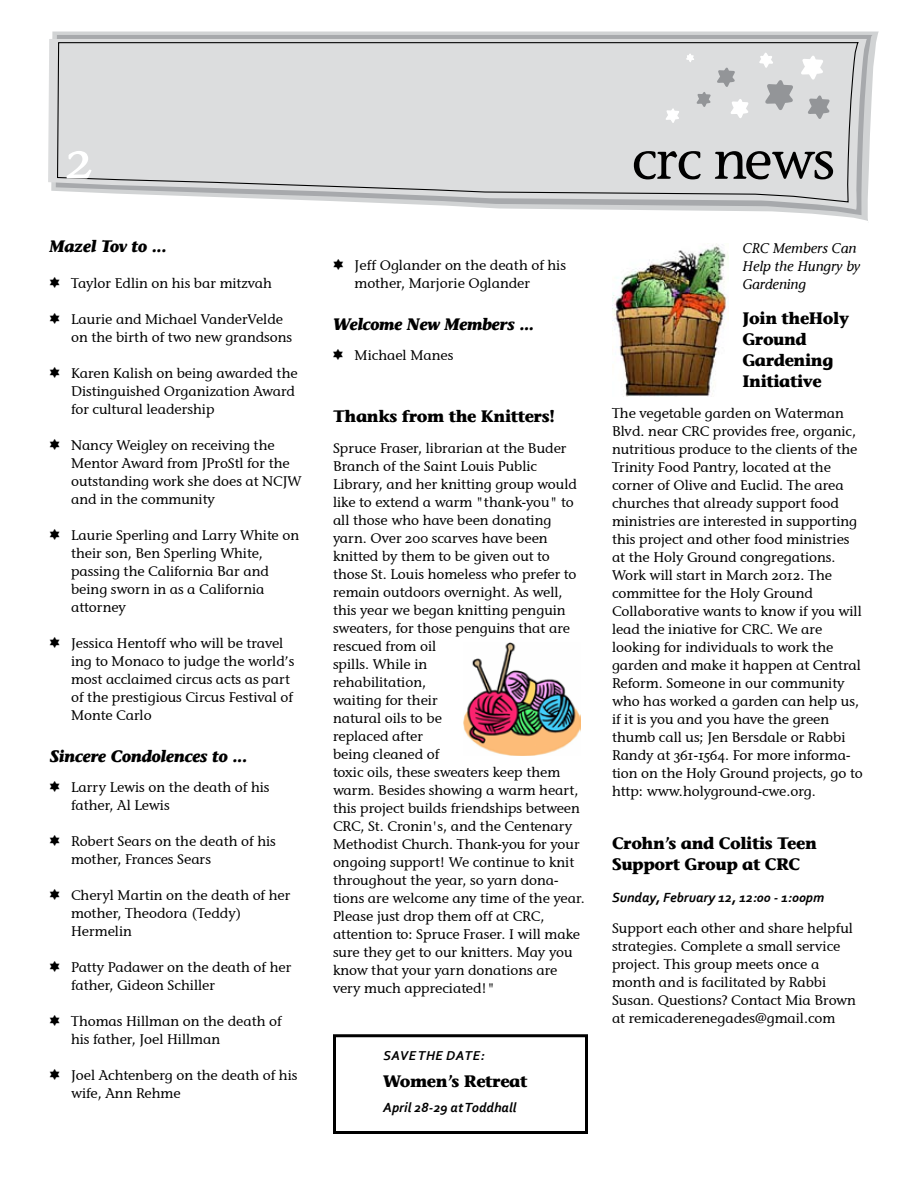
<style>
.page{position:relative;width:918px;height:1188px;background:#fff}
.page>*{position:absolute;margin:0;border:0;box-sizing:border-box;transform-origin:0 0}
.t1{font:54px "Stone Inf OSITCTT Medium";letter-spacing:-.02em;color:#000}
.t2{font:54px "Stone Inf OSITCTT Medium";color:#fff}
.t3{font:700 16.5px/21px "Stone Informal LT";letter-spacing:-.025em;color:#000}
.t4{font:italic 700 16.5px "Stone Informal LT";letter-spacing:-.025em;color:#000}
.t5{font:13.8px/18px "Stone Inf OSITCTT Medium";color:#000}
.t6{font:italic 700 13.8px "Corbel";color:#000}
.t7{font:italic 13.8px/18px "Stone Informal LT";color:#000}
.t8{font:italic 700 13.5px "Corbel";letter-spacing:.04em;color:#000}
.s1{font-family:"Davka Bats"}
</style>
<div class="page">
<svg style="left:52px;top:32px;width:827px;height:189px"></svg>
<svg style="left:56px;top:35px;width:816px;height:180px"></svg>
<svg style="left:48px;top:39px;width:819px;height:171px"></svg>
<svg style="left:56px;top:41px;width:803px;height:162px;background:#d7d8d9"></svg>
<svg style="left:664px;top:50px;width:170px;height:74px;background:#d7d8d9"></svg>
<img style="left:612px;top:243px;width:116px;height:154px">
<img style="left:464px;top:642px;width:116px;height:114px">
<div style="left:333px;top:1034px;width:255px;height:100px;border:3px solid #000"></div>
<h1 class="t2" style="left:65px;top:127px;width:30px">2</h1>
<h1 class="t1" style="left:632px;top:127px;width:205px">crc news</h1>
<p class="t4" style="left:50px;top:236px;width:119px">Mazel Tov to ...</p>
<p class="t5" style="left:49px;top:274px;width:224px"><span class="s1">q</span> Taylor Edlin on his bar mitzvah</p>
<p class="t5" style="left:71px;top:310px;width:223px;text-indent:-22px"><span class="s1">q</span> Laurie and Michael VanderVelde on the birth of two new grandsons</p>
<p class="t5" style="left:71px;top:364px;width:228px;text-indent:-22px"><span class="s1">q</span> Karen Kalish on being awarded the<br>Distinguished Organization Award for cultural leadership</p>
<p class="t5" style="left:71px;top:436px;width:232px;text-indent:-22px"><span class="s1">q</span> Nancy Weigley on receiving the<br>Mentor Award from JProStl for the outstanding work she does at NCJW and in the community</p>
<p class="t5" style="left:71px;top:526px;width:230px;text-indent:-22px"><span class="s1">q</span> Laurie Sperling and Larry White on their son, Ben Sperling White, passing the California Bar and being sworn in as a California attorney</p>
<p class="t5" style="left:71px;top:634px;width:225px;text-indent:-22px"><span class="s1">q</span> Jessica Hentoff who will be travel ing to Monaco to judge the world’s most acclaimed circus acts as part of the prestigious Circus Festival of<br>Monte Carlo</p>
<p class="t4" style="left:50px;top:746px;width:199px">Sincere Condolences to ...</p>
<p class="t5" style="left:71px;top:778px;width:200px;text-indent:-22px"><span class="s1">q</span> Larry Lewis on the death of his father, Al Lewis</p>
<p class="t5" style="left:71px;top:832px;width:206px;text-indent:-22px"><span class="s1">q</span> Robert Sears on the death of his mother, Frances Sears</p>
<p class="t5" style="left:71px;top:886px;width:221px;text-indent:-22px"><span class="s1">q</span> Cheryl Martin on the death of her mother, Theodora (Teddy)<br>Hermelin</p>
<p class="t5" style="left:71px;top:958px;width:222px;text-indent:-22px"><span class="s1">q</span> Patty Padawer on the death of her father, Gideon Schiller</p>
<p class="t5" style="left:71px;top:1012px;width:212px;text-indent:-22px"><span class="s1">q</span> Thomas Hillman on the death of his father, Joel Hillman</p>
<p class="t5" style="left:71px;top:1066px;width:228px;text-indent:-22px"><span class="s1">q</span> Joel Achtenberg on the death of his wife, Ann Rehme</p>
<p class="t5" style="left:355px;top:256px;width:213px;text-indent:-22px"><span class="s1">q</span> Jeff Oglander on the death of his mother, Marjorie Oglander</p>
<p class="t4" style="left:333px;top:314px;width:203px">Welcome New Members ...</p>
<p class="t5" style="left:333px;top:346px;width:122px"><span class="s1">q</span> Michael Manes</p>
<p class="t3" style="left:333px;top:405px;width:224px">Thanks from the Knitters!</p>
<p class="t5" style="left:333px;top:439px;width:254px">Spruce Fraser, librarian at the Buder<br>Branch of the Saint Louis Public<br>Library, and her knitting group would like to extend a warm "thank-you" to all those who have been donating yarn. Over 200 scarves have been knitted by them to be given out to those St. Louis homeless who prefer to remain outdoors overnight. As well, this year we began knitting penguin sweaters, for those penguins that are rescued from oil<br>spills. While in<br>rehabilitation,<br>waiting for their<br>natural oils to be<br>replaced after<br>being cleaned of<br>toxic oils, these sweaters keep them warm. Besides showing a warm heart, this project builds friendships between<br>CRC, St. Cronin's, and the Centenary<br>Methodist Church. Thank-you for your ongoing support! We continue to knit throughout the year, so yarn dona&shy;tions are welcome any time of the year.<br>Please just drop them off at CRC, attention to: Spruce Fraser. I will make sure they get to our knitters. May you know that your yarn donations are very much appreciated!"</p>
<p class="t8" style="left:384px;top:1048px;width:102px">Save the date:</p>
<p class="t3" style="left:383px;top:1071px;width:146px">Women’s Retreat</p>
<p class="t6" style="left:383px;top:1099px;width:135px">April 28-29 at Toddhall</p>
<p class="t7" style="left:743px;top:239px;width:119px">CRC Members Can<br>Help the Hungry by<br>Gardening</p>
<p class="t3" style="left:742px;top:307px;width:108px">Join theHoly<br>Ground<br>Gardening<br>Initiative</p>
<p class="t5" style="left:612px;top:404px;width:252px">The vegetable garden on Waterman Blvd. near CRC provides free, organic, nutritious produce to the clients of the Trinity Food Pantry, located at the corner of Olive and Euclid. The area churches that already support food ministries are interested in supporting this project and other food ministries at the Holy Ground congregations.<br>Work will start in March 2012. The committee for the Holy Ground Collaborative wants to know if you will lead the iniative for CRC. We are looking for individuals to work the garden and make it happen at Central Reform. Someone in our community who has worked a garden can help us, if it is you and you have the green thumb call us; Jen Bersdale or Rabbi Randy at 361-1564. For more informa&shy;tion on the Holy Ground projects, go to http: www.holyground-cwe.org.</p>
<p class="t3" style="left:612px;top:833px;width:206px">Crohn’s and Colitis Teen<br>Support Group at CRC</p>
<p class="t6" style="left:612px;top:888px;width:214px">Sunday, February 12, 12:00 - 1:00pm</p>
<p class="t5" style="left:612px;top:919px;width:246px">Support each other and share helpful strategies. Complete a small service project. This group meets once a month and is facilitated by Rabbi Susan. Questions? Contact Mia Brown at remicaderenegades@gmail.com</p>
</div>
